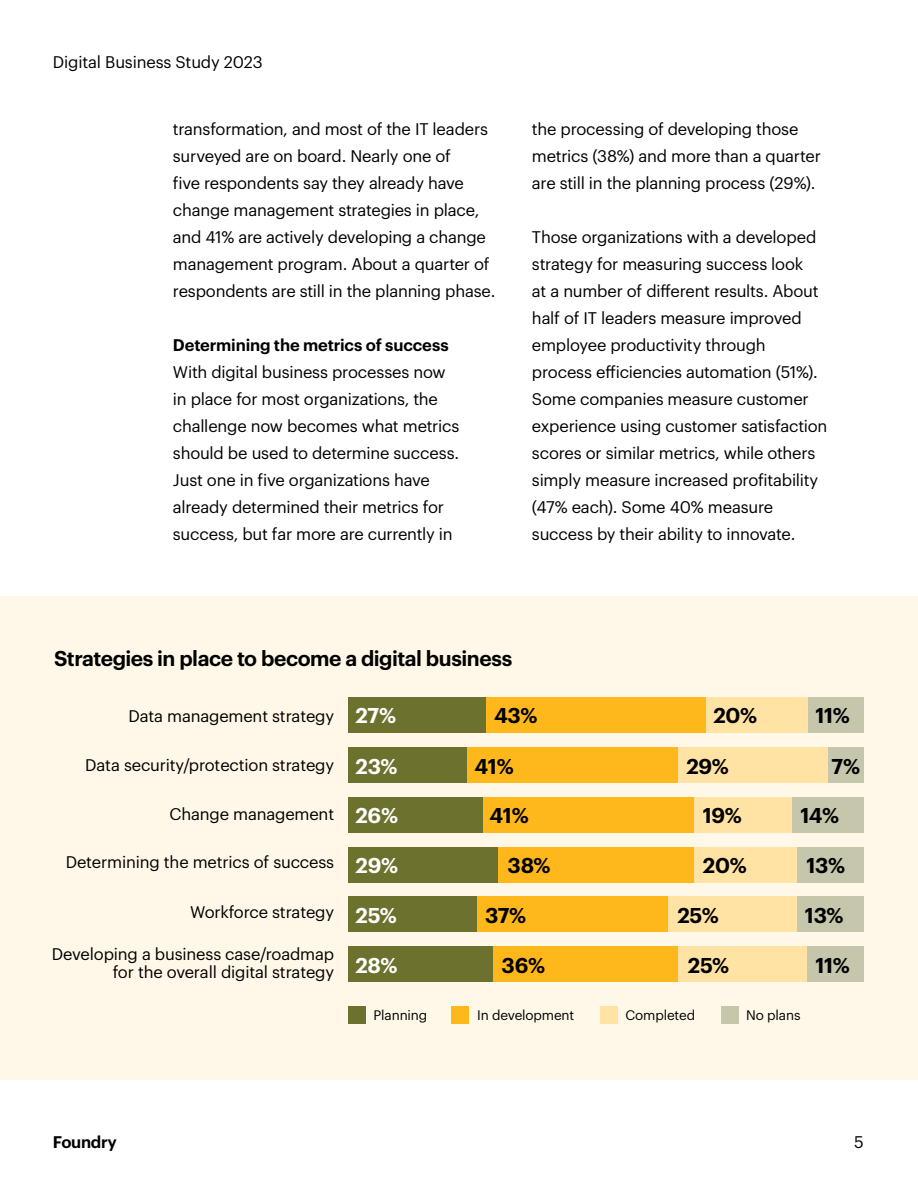
<style>
.page{position:relative;width:918px;height:1188px;background:#fff}
.page>*{position:absolute;margin:0;border:0;box-sizing:border-box;transform-origin:0 0}
.t1{font:600 21px "Graphik";letter-spacing:-.015em;color:#000}
.t2{font:600 21px "Graphik";letter-spacing:-.02em;color:#000101}
.t3{font:600 21px "Graphik";letter-spacing:-.015em;color:#fff}
.t4{font:16.5px/27px "Graphik";letter-spacing:-.01em;color:#000}
.t5{font:600 16.5px "Graphik";letter-spacing:-.01em;color:#000}
.t6{font:13.5px "Graphik";letter-spacing:-.01em;color:#000}
</style>
<div class="page">
<div style="left:0;top:596px;width:918px;height:484px;background:#fff8e8"></div>
<div style="left:808px;top:698px;width:56px;height:35px;background:#c5c6ab"></div>
<div style="left:706px;top:698px;width:102px;height:35px;background:#ffe3a4"></div>
<div style="left:486px;top:698px;width:220px;height:35px;background:#ffb81c"></div>
<div style="left:348px;top:698px;width:138px;height:35px;background:#6d712e"></div>
<div style="left:828px;top:747px;width:36px;height:36px;background:#c5c6ab"></div>
<div style="left:678px;top:747px;width:150px;height:36px;background:#ffe3a4"></div>
<div style="left:467px;top:747px;width:211px;height:36px;background:#ffb81c"></div>
<div style="left:348px;top:747px;width:119px;height:36px;background:#6d712e"></div>
<div style="left:792px;top:797px;width:72px;height:36px;background:#c5c6ab"></div>
<div style="left:694px;top:797px;width:98px;height:36px;background:#ffe3a4"></div>
<div style="left:482px;top:797px;width:212px;height:36px;background:#ffb81c"></div>
<div style="left:348px;top:797px;width:134px;height:36px;background:#6d712e"></div>
<div style="left:797px;top:847px;width:67px;height:35px;background:#c5c6ab"></div>
<div style="left:694px;top:847px;width:103px;height:35px;background:#ffe3a4"></div>
<div style="left:498px;top:847px;width:196px;height:35px;background:#ffb81c"></div>
<div style="left:348px;top:847px;width:150px;height:35px;background:#6d712e"></div>
<div style="left:797px;top:896px;width:67px;height:36px;background:#c5c6ab"></div>
<div style="left:668px;top:896px;width:129px;height:36px;background:#ffe3a4"></div>
<div style="left:477px;top:896px;width:191px;height:36px;background:#ffb81c"></div>
<div style="left:348px;top:896px;width:129px;height:36px;background:#6d712e"></div>
<div style="left:807px;top:946px;width:57px;height:36px;background:#c5c6ab"></div>
<div style="left:678px;top:946px;width:129px;height:36px;background:#ffe3a4"></div>
<div style="left:492px;top:946px;width:186px;height:36px;background:#ffb81c"></div>
<div style="left:348px;top:946px;width:144px;height:36px;background:#6d712e"></div>
<div style="left:348px;top:1006px;width:18px;height:18px;background:#6d712e"></div>
<div style="left:452px;top:1006px;width:18px;height:18px;background:#ffb81c"></div>
<div style="left:600px;top:1006px;width:18px;height:18px;background:#ffe3a4"></div>
<div style="left:721px;top:1006px;width:18px;height:18px;background:#c5c6ab"></div>
<p class="t4" style="left:53px;top:47px;width:211px">Digital Business Study 2023</p>
<p class="t4" style="left:173px;top:114px;width:324px">transformation, and most of the IT leaders surveyed are on board. Nearly one of<br>five respondents say they already have change management strategies in place, and 41% are actively developing a change management program. About a quarter of respondents are still in the planning phase.</p>
<p class="t5" style="left:173px;top:332px;width:277px">Determining the metrics of success</p>
<p class="t4" style="left:173px;top:357px;width:288px">With digital business processes now in place for most organizations, the challenge now becomes what metrics should be used to determine success.<br>Just one in five organizations have already determined their metrics for success, but far more are currently in</p>
<p class="t4" style="left:532px;top:114px;width:291px">the processing of developing those metrics (38%) and more than a quarter are still in the planning process (29%).</p>
<p class="t4" style="left:532px;top:222px;width:297px">Those organizations with a developed strategy for measuring success look<br>at a number of different results. About half of IT leaders measure improved employee productivity through process efficiencies automation (51%).<br>Some companies measure customer experience using customer satisfaction scores or similar metrics, while others simply measure increased profitability (47% each). Some 40% measure success by their ability to innovate.</p>
<p class="t2" style="left:54px;top:642px;width:460px">Strategies in place to become a digital business</p>
<p class="t4" style="left:128px;top:701px;width:207px">Data management strategy</p>
<p class="t4" style="left:85px;top:750px;width:250px">Data security/protection strategy</p>
<p class="t4" style="left:170px;top:799px;width:166px">Change management</p>
<p class="t4" style="left:66px;top:847px;width:270px">Determining the metrics of success</p>
<p class="t4" style="left:190px;top:898px;width:146px">Workforce strategy</p>
<p class="t4" style="left:52px;top:944px;width:284px;line-height:18px;text-align:right">Developing a business case/roadmap for the overall digital strategy</p>
<p class="t3" style="left:355px;top:700px;width:42px">27%</p>
<p class="t1" style="left:494px;top:700px;width:45px">43%</p>
<p class="t1" style="left:713px;top:700px;width:45px">20%</p>
<p class="t1" style="left:815px;top:700px;width:36px">11%</p>
<p class="t3" style="left:355px;top:750px;width:44px">23%</p>
<p class="t1" style="left:475px;top:750px;width:41px">41%</p>
<p class="t1" style="left:686px;top:750px;width:44px">29%</p>
<p class="t1" style="left:832px;top:750px;width:30px">7%</p>
<p class="t3" style="left:356px;top:799px;width:44px">26%</p>
<p class="t1" style="left:490px;top:799px;width:41px">41%</p>
<p class="t1" style="left:703px;top:799px;width:41px">19%</p>
<p class="t1" style="left:800px;top:799px;width:40px">14%</p>
<p class="t3" style="left:355px;top:849px;width:44px">29%</p>
<p class="t1" style="left:508px;top:849px;width:44px">38%</p>
<p class="t1" style="left:703px;top:849px;width:45px">20%</p>
<p class="t1" style="left:806px;top:849px;width:40px">13%</p>
<p class="t3" style="left:356px;top:899px;width:43px">25%</p>
<p class="t1" style="left:485px;top:899px;width:43px">37%</p>
<p class="t1" style="left:677px;top:899px;width:43px">25%</p>
<p class="t1" style="left:805px;top:899px;width:40px">13%</p>
<p class="t3" style="left:356px;top:949px;width:43px">28%</p>
<p class="t1" style="left:502px;top:949px;width:45px">36%</p>
<p class="t1" style="left:688px;top:949px;width:43px">25%</p>
<p class="t1" style="left:815px;top:949px;width:36px">11%</p>
<p class="t6" style="left:374px;top:1005px;width:55px">Planning</p>
<p class="t6" style="left:477px;top:1005px;width:99px">In development</p>
<p class="t6" style="left:626px;top:1005px;width:71px">Completed</p>
<p class="t6" style="left:746px;top:1005px;width:56px">No plans</p>
<p class="t5" style="left:53px;top:1129px;width:66px">Foundry</p>
<p class="t4" style="left:854px;top:1127px;width:11px">5</p>
</div>
